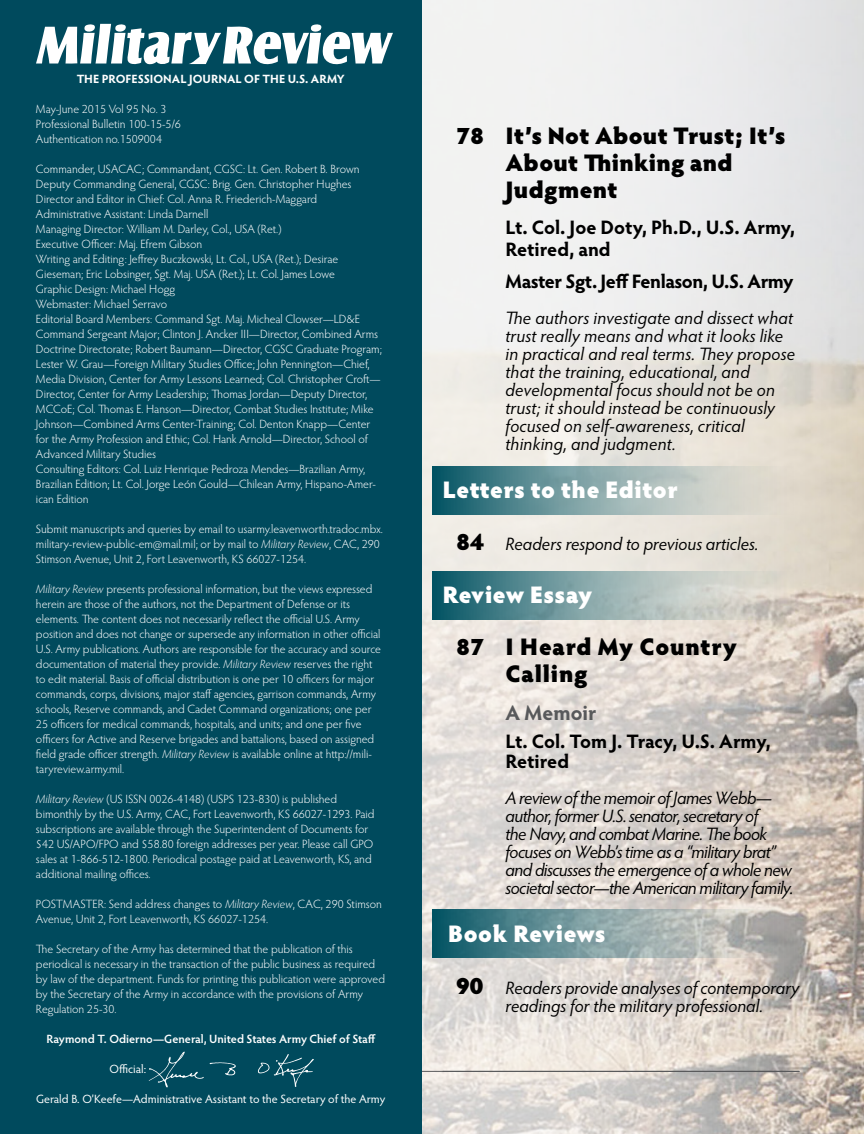
<style>
.page{position:relative;width:864px;height:1134px;background:#fff}
.page>*{position:absolute;margin:0;border:0;box-sizing:border-box;transform-origin:0 0}
.t1{font:900 24px/27px "Hypatia Sans Pro";letter-spacing:.015em;color:#000}
.t2{font:900 24px "Hypatia Sans Pro";letter-spacing:.01em;color:#fff}
.t3{font:700 21px "Hypatia Sans Pro";letter-spacing:.005em;color:#58595b}
.t4{font:700 19.5px/22.5px "Hypatia Sans Pro";letter-spacing:-.015em;color:#000}
.t5{font:italic 18px/18px "Hypatia Sans Pro";color:#000}
.t6{font:italic 18px/18px "Hypatia Sans Pro";letter-spacing:-.03em;color:#000}
.t7{font:300 12px/15px "Hypatia Sans Pro";color:#fff}
.t8{font:12px "Hypatia Sans Pro";letter-spacing:-.005em;color:#fff}
.t9{font:600 12px "Hypatia Sans Pro";color:#fff}
.t10{font:700 12px "Hypatia Sans Pro";color:#fff}
.s1{font-style:italic}
.s2{font-weight:900;font-style:normal;font-size:24px}
</style>
<div class="page">
<img style="left:422px;top:0;width:442px;height:1134px">
<img style="left:432px;top:572px;width:368px;height:47px">
<img style="left:432px;top:466px;width:367px;height:48px">
<img style="left:432px;top:910px;width:367px;height:48px">
<hr style="left:65px;top:1071px;width:734px;height:1px;background:#58595b">
<div style="left:0;top:0;width:422px;height:1134px;background:#004a5d"></div>
<svg style="left:36px;top:24px;width:357px;height:41px"></svg>
<svg style="left:258px;top:1054px;width:56px;height:33px"></svg>
<svg style="left:149px;top:1052px;width:87px;height:35px"></svg>
<p class="t10" style="left:77px;top:70px;width:270px">THE PROFESSIONAL JOURNAL OF THE U.S. ARMY</p>
<p class="t7" style="left:36px;top:101px;width:146px">May-June 2015 Vol 95 No. 3<br>Professional Bulletin 100-15-5/6<br>Authentication no.1509004</p>
<p class="t7" style="left:36px;top:161px;width:348px">Commander, USACAC; Commandant, CGSC: Lt. Gen. Robert B. Brown Deputy Commanding General, CGSC: Brig. Gen. Christopher Hughes Director and Editor in Chief: Col. Anna R. Friederich-Maggard Administrative Assistant: Linda Darnell<br>Managing Director: William M. Darley, Col., USA (Ret.)<br>Executive Officer: Maj. Efrem Gibson<br>Writing and Editing: Jeffrey Buczkowski, Lt. Col., USA (Ret.); Desirae Gieseman; Eric Lobsinger, Sgt. Maj. USA (Ret.); Lt. Col. James Lowe<br>Graphic Design: Michael Hogg<br>Webmaster: Michael Serravo<br>Editorial Board Members: Command Sgt. Maj. Micheal Clowser—LD&amp;E Command Sergeant Major; Clinton J. Ancker III—Director, Combined Arms Doctrine Directorate; Robert Baumann—Director, CGSC Graduate Program; Lester W. Grau—Foreign Military Studies Office; John Pennington—Chief, Media Division, Center for Army Lessons Learned; Col. Christopher Croft— Director, Center for Army Leadership; Thomas Jordan—Deputy Director, MCCoE; Col. Thomas E. Hanson—Director, Combat Studies Institute; Mike Johnson—Combined Arms Center-Training; Col. Denton Knapp—Center for the Army Profession and Ethic; Col. Hank Arnold—Director, School of Advanced Military Studies<br>Consulting Editors: Col. Luiz Henrique Pedroza Mendes—Brazilian Army, Brazilian Edition; Lt. Col. Jorge León Gould—Chilean Army, Hispano-Amer&shy;ican Edition</p>
<p class="t7" style="left:36px;top:521px;width:348px">Submit manuscripts and queries by email to usarmy.leavenworth.tradoc.mbx. military-review-public-em@mail.mil; or by mail to <span class="s1">Military Review</span>, CAC, 290<br>Stimson Avenue, Unit 2, Fort Leavenworth, KS 66027-1254.</p>
<p class="t7" style="left:36px;top:581px;width:347px"><span class="s1">Military Review</span> presents professional information, but the views expressed herein are those of the authors, not the Department of Defense or its elements. The content does not necessarily reflect the official U.S. Army position and does not change or supersede any information in other official U.S. Army publications. Authors are responsible for the accuracy and source documentation of material they provide. <span class="s1">Military Review</span> reserves the right to edit material. Basis of official distribution is one per 10 officers for major commands, corps, divisions, major staff agencies, garrison commands, Army schools, Reserve commands, and Cadet Command organizations; one per 25 officers for medical commands, hospitals, and units; and one per five officers for Active and Reserve brigades and battalions, based on assigned field grade officer strength. <span class="s1">Military Review</span> is available online at http://mili&shy;taryreview.army.mil.</p>
<p class="t7" style="left:36px;top:791px;width:340px"><span class="s1">Military Review</span> (US ISSN 0026-4148) (USPS 123-830) is published bimonthly by the U.S. Army, CAC, Fort Leavenworth, KS 66027-1293. Paid subscriptions are available through the Superintendent of Documents for $42 US/APO/FPO and $58.80 foreign addresses per year. Please call GPO sales at 1-866-512-1800. Periodical postage paid at Leavenworth, KS, and additional mailing offices.</p>
<p class="t7" style="left:36px;top:896px;width:347px">POSTMASTER: Send address changes to <span class="s1">Military Review</span>, CAC, 290 Stimson<br>Avenue, Unit 2, Fort Leavenworth, KS 66027-1254.</p>
<p class="t7" style="left:36px;top:941px;width:351px">The Secretary of the Army has determined that the publication of this periodical is necessary in the transaction of the public business as required by law of the department. Funds for printing this publication were approved by the Secretary of the Army in accordance with the provisions of Army Regulation 25-30.</p>
<p class="t9" style="left:46px;top:1030px;width:331px">Raymond T. Odierno—General, United States Army Chief of Staff</p>
<p class="t8" style="left:109px;top:1060px;width:38px">Official:</p>
<p class="t8" style="left:36px;top:1090px;width:351px">Gerald B. O’Keefe—Administrative Assistant to the Secretary of the Army</p>
<h1 class="t1" style="left:506px;top:120px;width:282px;text-indent:-49px">78 It’s Not About Trust; It’s<br>About Thinking and<br>Judgment</h1>
<h3 class="t4" style="left:506px;top:215px;width:291px">Lt. Col. Joe Doty, Ph.D., U.S. Army,<br>Retired, and</h3>
<h3 class="t4" style="left:506px;top:269px;width:290px">Master Sgt. Jeff Fenlason, U.S. Army</h3>
<p class="t5" style="left:506px;top:308px;width:291px">The authors investigate and dissect what trust really means and what it looks like in practical and real terms. They propose that the training, educational, and developmental focus should not be on trust; it should instead be continuously focused on self-awareness, critical thinking, and judgment.</p>
<h1 class="t2" style="left:442px;top:472px;width:237px">Letters to the Editor</h1>
<h3 class="t5" style="left:456px;top:534px;width:304px"><span class="s2">84</span> Readers respond to previous articles.</h3>
<h1 class="t2" style="left:442px;top:577px;width:151px">Review Essay</h1>
<h1 class="t1" style="left:506px;top:632px;width:233px;text-indent:-49px">87 I Heard My Country<br>Calling</h1>
<h2 class="t3" style="left:506px;top:698px;width:93px">A Memoir</h2>
<h3 class="t4" style="left:506px;top:731px;width:267px;line-height:19.5px">Lt. Col. Tom J. Tracy, U.S. Army,<br>Retired</h3>
<p class="t6" style="left:506px;top:788px;width:289px">A review of the memoir of James Webb— author, former U.S. senator, secretary of<br>the Navy, and combat Marine. The book focuses on Webb’s time as a “military brat” and discusses the emergence of a whole new societal sector—the American military family.</p>
<h1 class="t2" style="left:448px;top:916px;width:160px">Book Reviews</h1>
<h3 class="t5" style="left:506px;top:978px;width:296px;text-indent:-49px"><span class="s2">90</span> Readers provide analyses of contemporary readings for the military professional.</h3>
</div>
